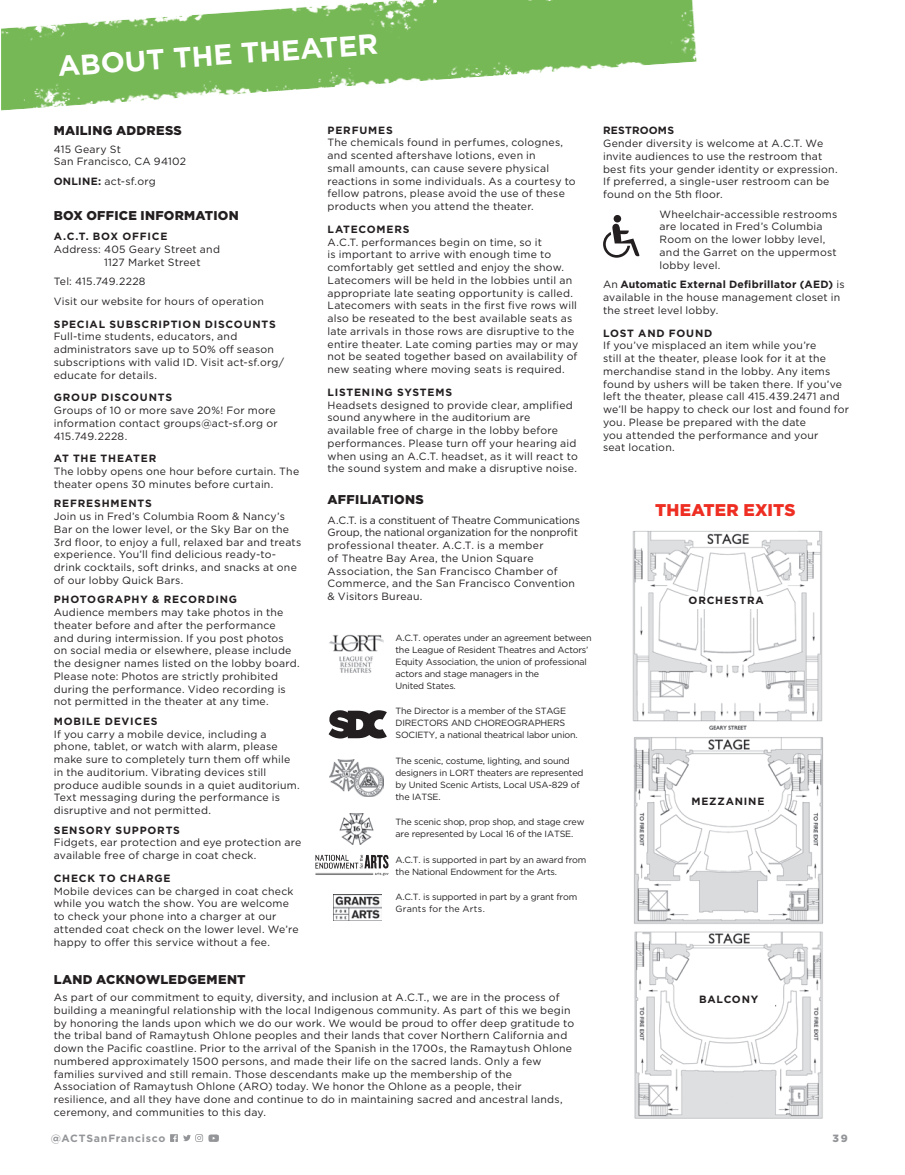
<style>
.page{position:relative;width:905px;height:1175px;background:#fff}
.page>*{position:absolute;margin:0;border:0;box-sizing:border-box;transform-origin:0 0}
.t1{font:700 28.5px "Gotham";color:#fff}
.FYI_Headings{font:900 16.95px "Gotham";letter-spacing:.005em;color:#ee2e22}
.FYI_Headings-2{font:900 12.75px "Gotham";letter-spacing:.02em;color:#231f20}
.FYI_Body{font:900 12.75px "Gotham";letter-spacing:.02em;color:#231f20}
.FYI_Body-2{font:10.5px/12.8px "Gotham";letter-spacing:.02em;color:#231f20}
.FYI_Subheadings{font:700 10.5px "Gotham";letter-spacing:.075em;color:#231f20}
.FYI_Body-3{font:700 10.5px "Gotham";letter-spacing:.075em;color:#231f20}
.t2{font:700 10.5px "Gotham";letter-spacing:.075em;color:#939598}
.t3{font:900 10.5px "Gotham";color:#939598}
.FYI_Body-4{font:9px/12px "Gotham";letter-spacing:-.02em;color:#231f20}
.s1{font-weight:700}
</style>
<div class="page">
<img style="left:1px;top:0;width:696px;height:111px">
<svg style="left:603px;top:215px;width:36px;height:43px"></svg>
<img style="left:634px;top:931px;width:189px;height:188px">
<div style="left:682px;top:994px;width:93px;height:16px;background:#fff"></div>
<img style="left:632px;top:530px;width:191px;height:200px">
<div style="left:685px;top:596px;width:82px;height:12px;background:#fff"></div>
<img style="left:633px;top:737px;width:190px;height:187px">
<div style="left:687px;top:797px;width:81px;height:15px;background:#fff"></div>
<svg style="left:328px;top:710px;width:59px;height:29px"></svg>
<img style="left:330px;top:759px;width:53px;height:37px">
<img style="left:329px;top:634px;width:54px;height:39px">
<img style="left:339px;top:813px;width:35px;height:31px">
<img style="left:333px;top:894px;width:49px;height:26px">
<img style="left:315px;top:854px;width:74px;height:22px">
<svg style="left:170px;top:1134px;width:49px;height:8px"></svg>
<p class="t1" style="left:56px;top:47px;width:322px;rotate:-4deg">ABOUT THE THEATER</p>
<p class="FYI_Headings-2" style="left:54px;top:122px;width:130px">MAILING ADDRESS</p>
<p class="FYI_Body-2" style="left:54px;top:142px;width:134px">415 Geary St<br>San Francisco, CA 94102</p>
<p class="FYI_Body-2" style="left:54px;top:174px;width:103px"><span class="s1">ONLINE:</span> act-sf.org</p>
<p class="FYI_Headings-2" style="left:54px;top:207px;width:186px">BOX OFFICE INFORMATION</p>
<p class="FYI_Subheadings" style="left:54px;top:229px;width:115px">A.C.T. BOX OFFICE</p>
<p class="FYI_Body-2" style="left:104px;top:243px;width:117px;text-indent:-50px">Address: 405 Geary Street and<br>1127 Market Street</p>
<p class="FYI_Body-2" style="left:54px;top:275px;width:93px">Tel: 415.749.2228</p>
<p class="FYI_Body-2" style="left:54px;top:294px;width:212px">Visit our website for hours of operation</p>
<p class="FYI_Subheadings" style="left:54px;top:317px;width:223px">SPECIAL SUBSCRIPTION DISCOUNTS</p>
<p class="FYI_Body-2" style="left:54px;top:330px;width:232px">Full-time students, educators, and administrators save up to 50% off season subscriptions with valid ID. Visit act-sf.org/ educate for details.</p>
<p class="FYI_Subheadings" style="left:54px;top:390px;width:120px">GROUP DISCOUNTS</p>
<p class="FYI_Body-2" style="left:54px;top:404px;width:225px">Groups of 10 or more save 20%! For more information contact groups@act-sf.org or<br>415.749.2228.</p>
<p class="FYI_Subheadings" style="left:54px;top:451px;width:104px">AT THE THEATER</p>
<p class="FYI_Body-2" style="left:54px;top:465px;width:247px">The lobby opens one hour before curtain. The theater opens 30 minutes before curtain.</p>
<p class="FYI_Body-2" style="left:54px;top:497px;width:249px"><span class="s1">REFRESHMENTS<br></span>Join us in Fred’s Columbia Room &amp; Nancy’s Bar on the lower level, or the Sky Bar on the 3rd floor, to enjoy a full, relaxed bar and treats experience. You’ll find delicious ready-to&shy;drink cocktails, soft drinks, and snacks at one of our lobby Quick Bars.</p>
<p class="FYI_Body-3" style="left:54px;top:592px;width:185px">PHOTOGRAPHY &amp; RECORDING</p>
<p class="FYI_Body-2" style="left:54px;top:605px;width:247px">Audience members may take photos in the theater before and after the performance<br>and during intermission. If you post photos on social media or elsewhere, please include the designer names listed on the lobby board.<br>Please note: Photos are strictly prohibited during the performance. Video recording is not permitted in the theater at any time.</p>
<p class="FYI_Body-3" style="left:54px;top:714px;width:105px">MOBILE DEVICES</p>
<p class="FYI_Body-2" style="left:54px;top:727px;width:247px">If you carry a mobile device, including a phone, tablet, or watch with alarm, please make sure to completely turn them off while in the auditorium. Vibrating devices still produce audible sounds in a quiet auditorium.<br>Text messaging during the performance is disruptive and not permitted.</p>
<p class="FYI_Body-3" style="left:54px;top:823px;width:128px">SENSORY SUPPORTS</p>
<p class="FYI_Body-2" style="left:54px;top:836px;width:249px">Fidgets, ear protection and eye protection are available free of charge in coat check.</p>
<p class="FYI_Subheadings" style="left:54px;top:871px;width:118px">CHECK TO CHARGE</p>
<p class="FYI_Body-2" style="left:54px;top:884px;width:246px">Mobile devices can be charged in coat check while you watch the show. You are welcome to check your phone into a charger at our attended coat check on the lower level. We’re happy to offer this service without a fee.</p>
<p class="FYI_Subheadings" style="left:327px;top:123px;width:67px">PERFUMES</p>
<p class="FYI_Body-2" style="left:327px;top:136px;width:250px">The chemicals found in perfumes, colognes, and scented aftershave lotions, even in<br>small amounts, can cause severe physical reactions in some individuals. As a courtesy to fellow patrons, please avoid the use of these products when you attend the theater.</p>
<p class="FYI_Subheadings" style="left:327px;top:222px;width:84px">LATECOMERS</p>
<p class="FYI_Body-2" style="left:327px;top:235px;width:252px">A.C.T. performances begin on time, so it<br>is important to arrive with enough time to comfortably get settled and enjoy the show.<br>Latecomers will be held in the lobbies until an appropriate late seating opportunity is called.<br>Latecomers with seats in the first five rows will also be reseated to the best available seats as late arrivals in those rows are disruptive to the entire theater. Late coming parties may or may not be seated together based on availability of new seating where moving seats is required.</p>
<p class="FYI_Subheadings" style="left:327px;top:385px;width:126px">LISTENING SYSTEMS</p>
<p class="FYI_Body-2" style="left:327px;top:398px;width:252px">Headsets designed to provide clear, amplified sound anywhere in the auditorium are available free of charge in the lobby before performances. Please turn off your hearing aid when using an A.C.T. headset, as it will react to the sound system and make a disruptive noise.</p>
<p class="FYI_Body" style="left:327px;top:491px;width:98px">AFFILIATIONS</p>
<p class="FYI_Body-2" style="left:327px;top:513px;width:254px">A.C.T. is a constituent of Theatre Communications Group, the national organization for the nonprofit professional theater. A.C.T. is a member<br>of Theatre Bay Area, the Union Square Association, the San Francisco Chamber of Commerce, and the San Francisco Convention &amp; Visitors Bureau.</p>
<p class="FYI_Body-4" style="left:395px;top:631px;width:197px">A.C.T. operates under an agreement between the League of Resident Theatres and Actors’ Equity Association, the union of professional actors and stage managers in the<br>United States.</p>
<p class="FYI_Body-4" style="left:395px;top:704px;width:184px">The Director is a member of the STAGE<br>DIRECTORS AND CHOREOGRAPHERS<br>SOCIETY, a national theatrical labor union.</p>
<p class="FYI_Body-4" style="left:395px;top:754px;width:189px">The scenic, costume, lighting, and sound designers in LORT theaters are represented by United Scenic Artists, Local USA-829 of the IATSE.</p>
<p class="FYI_Body-4" style="left:395px;top:815px;width:190px">The scenic shop, prop shop, and stage crew are represented by Local 16 of the IATSE.</p>
<p class="FYI_Body-4" style="left:395px;top:853px;width:192px">A.C.T. is supported in part by an award from the National Endowment for the Arts.</p>
<p class="FYI_Body-4" style="left:395px;top:890px;width:183px">A.C.T. is supported in part by a grant from<br>Grants for the Arts.</p>
<p class="FYI_Body-2" style="left:603px;top:124px;width:236px"><span class="s1">RESTROOMS<br></span>Gender diversity is welcome at A.C.T. We invite audiences to use the restroom that best fits your gender identity or expression.<br>If preferred, a single-user restroom can be found on the 5th floor.</p>
<p class="FYI_Body-2" style="left:659px;top:207px;width:179px">Wheelchair-accessible restrooms are located in Fred’s Columbia<br>Room on the lower lobby level, and the Garret on the uppermost lobby level.</p>
<p class="FYI_Body-2" style="left:603px;top:278px;width:243px">An <span class="s1">Automatic External Defibrillator (AED)</span> is available in the house management closet in the street level lobby.</p>
<p class="FYI_Subheadings" style="left:603px;top:326px;width:111px">LOST AND FOUND</p>
<p class="FYI_Body-2" style="left:603px;top:339px;width:247px">If you’ve misplaced an item while you’re<br>still at the theater, please look for it at the merchandise stand in the lobby. Any items found by ushers will be taken there. If you’ve left the theater, please call 415.439.2471 and we’ll be happy to check our lost and found for you. Please be prepared with the date<br>you attended the performance and your<br>seat location.</p>
<p class="FYI_Headings" style="left:655px;top:498px;width:142px">THEATER EXITS</p>
<p class="FYI_Subheadings" style="left:688px;top:593px;width:77px">ORCHESTRA</p>
<p class="FYI_Subheadings" style="left:691px;top:794px;width:75px">MEZZANINE</p>
<p class="FYI_Headings-2" style="left:54px;top:970px;width:193px">LAND ACKNOWLEDGEMENT</p>
<p class="FYI_Body-2" style="left:54px;top:990px;width:522px">As part of our commitment to equity, diversity, and inclusion at A.C.T., we are in the process of building a meaningful relationship with the local Indigenous community. As part of this we begin by honoring the lands upon which we do our work. We would be proud to offer deep gratitude to the tribal band of Ramaytush Ohlone peoples and their lands that cover Northern California and down the Pacific coastline. Prior to the arrival of the Spanish in the 1700s, the Ramaytush Ohlone numbered approximately 1500 persons, and made their life on the sacred lands. Only a few families survived and still remain. Those descendants make up the membership of the Association of Ramaytush Ohlone (ARO) today. We honor the Ohlone as a people, their resilience, and all they have done and continue to do in maintaining sacred and ancestral lands, ceremony, and communities to this day.</p>
<p class="t2" style="left:51px;top:1131px;width:116px">@ACTSanFrancisco</p>
<p class="t3" style="left:832px;top:1131px;width:17px">39</p>
<p class="FYI_Subheadings" style="left:699px;top:992px;width:61px">BALCONY</p>
</div>
